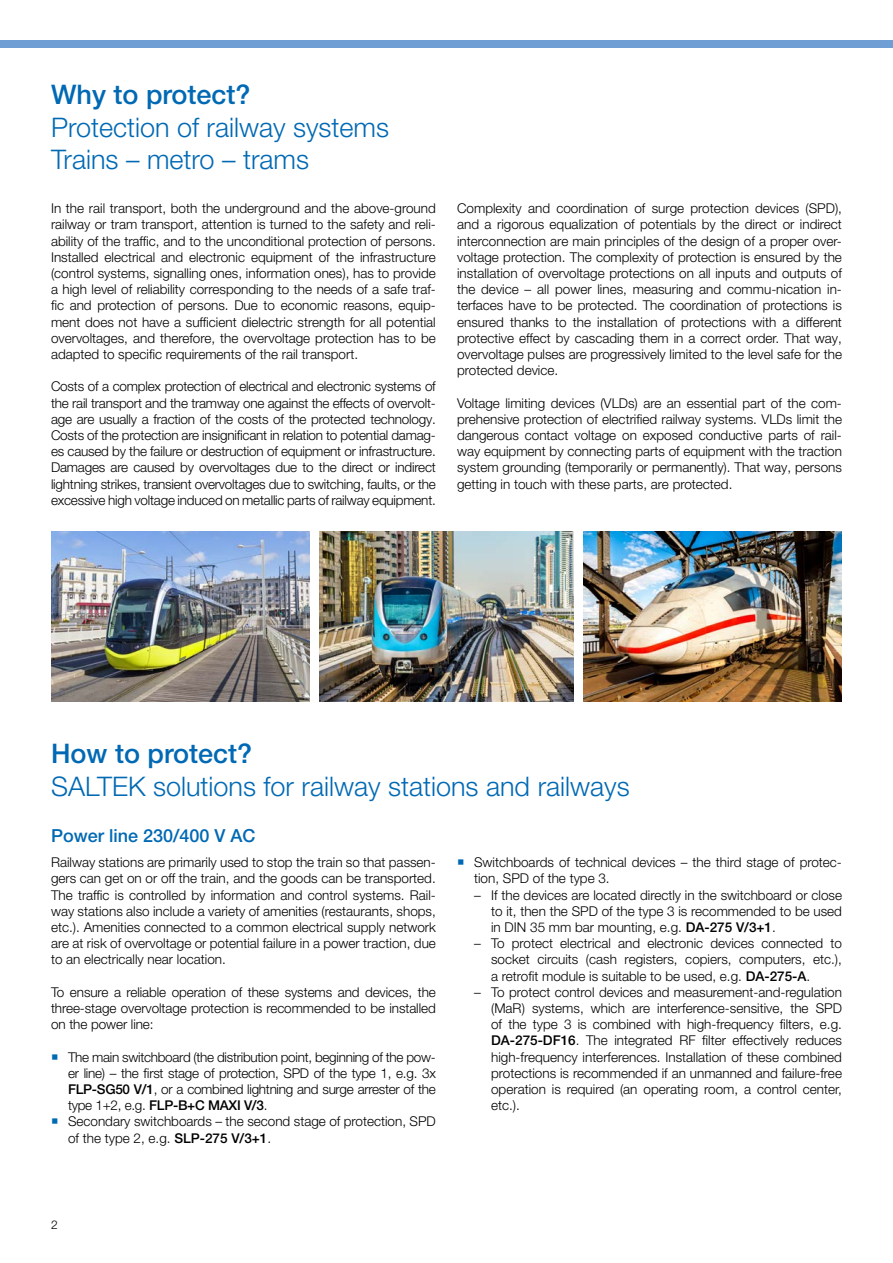
<style>
.page{position:relative;width:893px;height:1263px;background:#fff}
.page>*{position:absolute;margin:0;border:0;box-sizing:border-box;transform-origin:0 0}
.t1{font:300 27px/32.4px "Helvetica Neue LT Pro";color:#0069b4}
.t2{font:500 27px "Helvetica Neue LT Pro";color:#0069b4}
.t3{font:500 18px "Helvetica Neue LT Pro";color:#0069b4}
.t4{font:300 13.5px/16.2px "Helvetica Neue LT Pro";color:#000;text-align:justify}
.t5{font:300 12px "Helvetica Neue LT Pro";color:#000}
.s1{color:#0069b4}
.s2{font-weight:500}
</style>
<div class="page">
<div style="left:0;top:40px;width:893px;height:7px;background:#6f9ed4"></div>
<img style="left:51px;top:531px;width:523px;height:170px">
<img style="left:583px;top:531px;width:259px;height:170px">
<div style="left:311px;top:531px;width:8px;height:170px;background:#fff"></div>
<h1 class="t2" style="left:51px;top:78px;width:201px">Why to protect?</h1>
<h1 class="t1" style="left:51px;top:110px;width:340px">Protection of railway systems<br>Trains – metro – trams</h1>
<p class="t4" style="left:51px;top:200px;width:386px">In the rail transport, both the underground and the above-ground railway or tram transport, attention is turned to the safety and reli&shy;ability of the traffic, and to the unconditional protection of persons.<br>Installed electrical and electronic equipment of the infrastructure (control systems, signalling ones, information ones), has to provide a high level of reliability corresponding to the needs of a safe traf&shy;fic and protection of persons. Due to economic reasons, equip&shy;ment does not have a sufficient dielectric strength for all potential overvoltages, and therefore, the overvoltage protection has to be adapted to specific requirements of the rail transport.</p>
<p class="t4" style="left:51px;top:378px;width:386px">Costs of a complex protection of electrical and electronic systems of the rail transport and the tramway one against the effects of overvolt&shy;age are usually a fraction of the costs of the protected technology.<br>Costs of the protection are insignificant in relation to potential damag&shy;es caused by the failure or destruction of equipment or infrastructure.<br>Damages are caused by overvoltages due to the direct or indirect lightning strikes, transient overvoltages due to switching, faults, or the excessive high voltage induced on metallic parts of railway equipment.</p>
<p class="t4" style="left:457px;top:200px;width:386px">Complexity and coordination of surge protection devices (SPD), and a rigorous equalization of potentials by the direct or indirect interconnection are main principles of the design of a proper over&shy;voltage protection. The complexity of protection is ensured by the installation of overvoltage protections on all inputs and outputs of the device – all power lines, measuring and commu-nication in&shy;terfaces have to be protected. The coordination of protections is ensured thanks to the installation of protections with a different protective effect by cascading them in a correct order. That way, overvoltage pulses are progressively limited to the level safe for the protected device.</p>
<p class="t4" style="left:457px;top:394px;width:386px">Voltage limiting devices (VLDs) are an essential part of the com&shy;prehensive protection of electrified railway systems. VLDs limit the dangerous contact voltage on exposed conductive parts of rail&shy;way equipment by connecting parts of equipment with the traction system grounding (temporarily or permanently). That way, persons getting in touch with these parts, are protected.</p>
<h1 class="t2" style="left:51px;top:737px;width:203px">How to protect?</h1>
<h1 class="t1" style="left:51px;top:769px;width:580px">SALTEK solutions for railway stations and railways</h1>
<h2 class="t3" style="left:51px;top:825px;width:206px">Power line 230/400 V AC</h2>
<p class="t4" style="left:51px;top:854px;width:386px">Railway stations are primarily used to stop the train so that passen&shy;gers can get on or off the train, and the goods can be transported.<br>The traffic is controlled by information and control systems. Rail&shy;way stations also include a variety of amenities (restaurants, shops, etc.). Amenities connected to a common electrical supply network are at risk of overvoltage or potential failure in a power traction, due to an electrically near location.</p>
<p class="t4" style="left:51px;top:983px;width:386px">To ensure a reliable operation of these systems and devices, the three-stage overvoltage protection is recommended to be installed on the power line:</p>
<p class="t4" style="left:68px;top:1048px;width:369px;text-indent:-17px"><span class="s1">○</span> The main switchboard (the distribution point, beginning of the pow&shy;er line) – the first stage of protection, SPD of the type 1, e.g. 3x <span class="s2">FLP-SG50 V/1</span>, or a combined lightning and surge arrester of the type 1+2, e.g. <span class="s2">FLP-B+C MAXI V/3</span>.</p>
<p class="t4" style="left:68px;top:1113px;width:369px;text-indent:-17px"><span class="s1">○</span> Secondary switchboards – the second stage of protection, SPD of the type 2, e.g. <span class="s2">SLP-275 V/3+1</span>.</p>
<p class="t4" style="left:474px;top:854px;width:369px;text-indent:-17px"><span class="s1">○</span> Switchboards of technical devices – the third stage of protec&shy;tion, SPD of the type 3.</p>
<p class="t4" style="left:491px;top:886px;width:352px;text-indent:-17px">– If the devices are located directly in the switchboard or close to it, then the SPD of the type 3 is recommended to be used in DIN 35 mm bar mounting, e.g. <span class="s2">DA-275 V/3+1</span>.</p>
<p class="t4" style="left:491px;top:935px;width:352px;text-indent:-17px">– To protect electrical and electronic devices connected to socket circuits (cash registers, copiers, computers, etc.), a retrofit module is suitable to be used, e.g. <span class="s2">DA-275-A</span>.</p>
<p class="t4" style="left:491px;top:984px;width:352px;text-indent:-17px">– To protect control devices and measurement-and-regulation (MaR) systems, which are interference-sensitive, the SPD of the type 3 is combined with high-frequency filters, e.g.<br><span class="s2">DA-275-DF16</span>. The integrated RF filter effectively reduces high-frequency interferences. Installation of these combined protections is recommended if an unmanned and failure-free operation is required (an operating room, a control center, etc.).</p>
<p class="t5" style="left:51px;top:1217px;width:8px">2</p>
</div>
